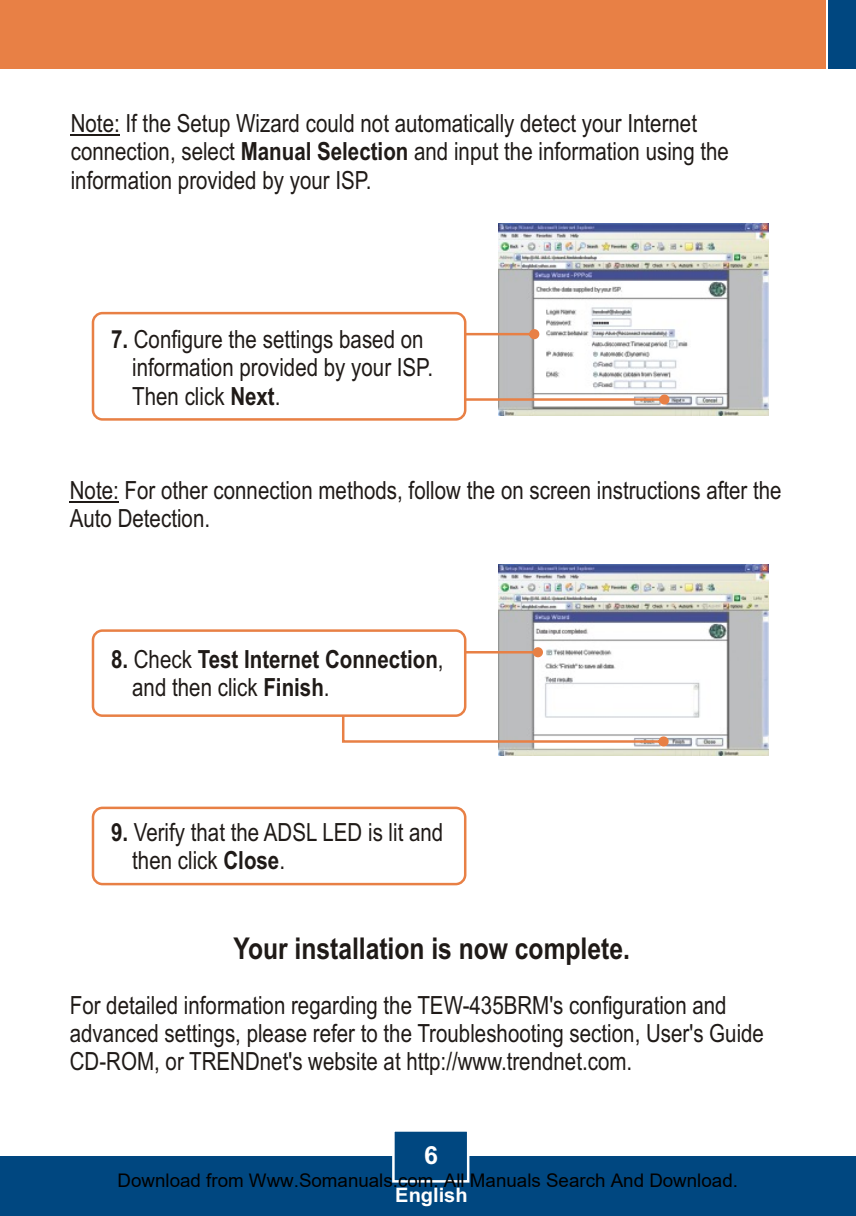
<style>
.page{position:relative;width:856px;height:1216px;background:#fff}
.page>*{position:absolute;margin:0;border:0;box-sizing:border-box;transform-origin:0 0}
.t1{font:700 30px "Arial Narrow";color:#1f1a17}
.t2{font:25px/28.5px "Arial Narrow";color:#1f1a17}
.t3{font:700 25px/28.5px "Arial Narrow";color:#1f1a17}
.t4{font:700 25px "Arial";color:#fff}
.t5{font:700 20px "Arial";color:#fff}
.t6{font:18.75px "Arial";color:#000}
.s1{font-weight:700}
.s2{font-weight:400}
</style>
<div class="page">
<div style="left:0;top:1155px;width:855px;height:60px;background:#004780"></div>
<div style="left:0;top:0;width:825px;height:68px;background:#e88045"></div>
<div style="left:828px;top:0;width:27px;height:68px;background:#004780"></div>
<img style="left:498px;top:564px;width:269px;height:191px">
<img style="left:498px;top:223px;width:269px;height:192px">
<hr style="left:71px;top:134px;width:49px;height:1px;background:#1f1a17">
<hr style="left:70px;top:501px;width:49px;height:1px;background:#1f1a17">
<svg style="left:466px;top:394px;width:203px;height:10px"></svg>
<svg style="left:466px;top:329px;width:73px;height:10px"></svg>
<div style="left:92px;top:312px;width:374px;height:108px;background:#fff;border:3px solid #e88045;border-radius:9px"></div>
<div style="left:92px;top:806px;width:374px;height:79px;background:#fff;border:3px solid #e88045;border-radius:9px"></div>
<svg style="left:390px;top:1131px;width:80px;height:52px"></svg>
<svg style="left:338px;top:647px;width:330px;height:99px"></svg>
<div style="left:92px;top:629px;width:374px;height:87px;background:#fff;border:3px solid #e88045;border-radius:9px"></div>
<p class="t2" style="left:71px;top:111px;width:659px">Note: If the Setup Wizard could not automatically detect your Internet connection, select <span class="s1">Manual Selection</span> and input the information using the information provided by your ISP.</p>
<p class="t2" style="left:132px;top:327px;width:302px;text-indent:-21px"><span class="s1">7.</span> Configure the settings based on information provided by your ISP.<br>Then click <span class="s1">Next</span>.</p>
<p class="t2" style="left:70px;top:478px;width:713px">Note: For other connection methods, follow the on screen instructions after the<br>Auto Detection.</p>
<p class="t3" style="left:132px;top:647px;width:313px;text-indent:-21px">8. <span class="s2">Check</span> Test Internet Connection<span class="s2">, and then click</span> Finish<span class="s2">.</span></p>
<p class="t2" style="left:132px;top:819px;width:312px;text-indent:-21px"><span class="s1">9.</span> Verify that the ADSL LED is lit and then click <span class="s1">Close</span>.</p>
<p class="t1" style="left:233px;top:937px;width:398px">Your installation is now complete.</p>
<p class="t2" style="left:70px;top:992px;width:695px">For detailed information regarding the TEW-435BRM's configuration and advanced settings, please refer to the Troubleshooting section, User's Guide<br>CD-ROM, or TRENDnet's website at http://www.trendnet.com.</p>
<p class="t4" style="left:424px;top:1145px;width:15px">6</p>
<p class="t6" style="left:117px;top:1169px;width:621px">Download from Www.Somanuals.com. All Manuals Search And Download.</p>
<p class="t5" style="left:395px;top:1187px;width:74px">English</p>
</div>
